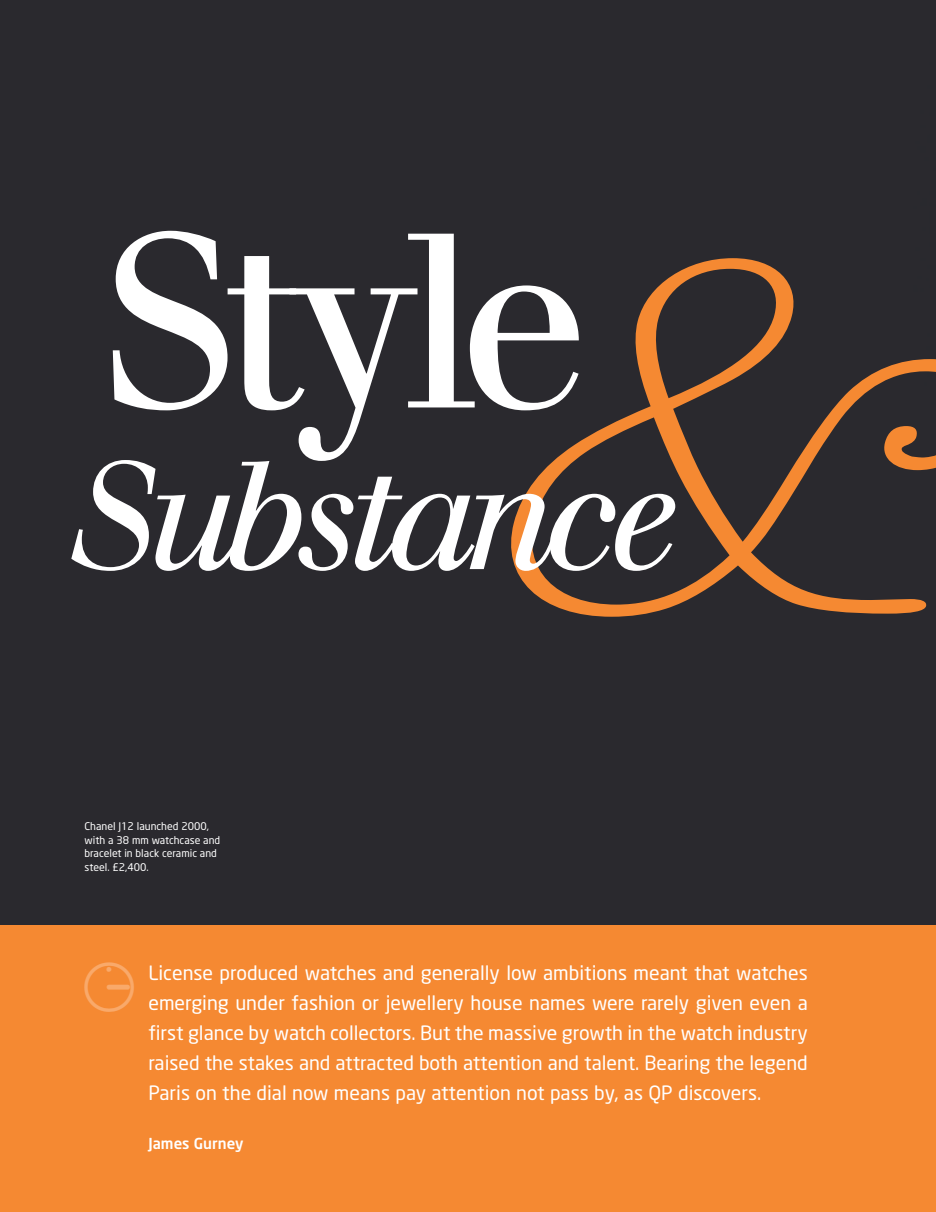
<style>
.page{position:relative;width:936px;height:1212px;background:#fff}
.page>*{position:absolute;margin:0;border:0;box-sizing:border-box;transform-origin:0 0}
.t1{font:243px "Walbaum";letter-spacing:-.055em;color:#fff}
.t2{font:italic 150px "Walbaum";letter-spacing:-.085em;color:#fff}
.t3{font:49.5px "QP";color:#f9a96a}
.t4{font:19.5px/30px "Neo Sans";color:#fff;text-align:justify}
.t5{font:500 15px "Neo Sans";color:#fff}
.t6{font:10.5px/13.5px "Neo Sans";color:#fff}
.s1{font-family:"American Typewriter";font-weight:300;font-style:italic;font-size:507px;color:#f58932}
</style>
<div class="page">
<div style="left:0;top:0;width:935px;height:925px;background:#2a292e"></div>
<div style="left:0;top:925px;width:935px;height:287px;background:#f58932"></div>
<h1 class="t1" style="left:101px;top:232px;width:970px">Style<span class="s1">&amp;</span></h1>
<h2 class="t2" style="left:68px;top:461px;width:612px">Substance</h2>
<p class="t6" style="left:85px;top:820px;width:137px">Chanel J12 launched 2000, with a 38 mm watchcase and bracelet in black ceramic and steel. £2,400.</p>
<h3 class="t3" style="left:85px;top:956px;width:43px">3</h3>
<p class="t4" style="left:148px;top:959px;width:661px">License produced watches and generally low ambitions meant that watches emerging under fashion or jewellery house names were rarely given even a first glance by watch collectors. But the massive growth in the watch industry raised the stakes and attracted both attention and talent. Bearing the legend Paris on the dial now means pay attention not pass by, as QP discovers.</p>
<p class="t5" style="left:148px;top:1137px;width:96px">James Gurney</p>
</div>
